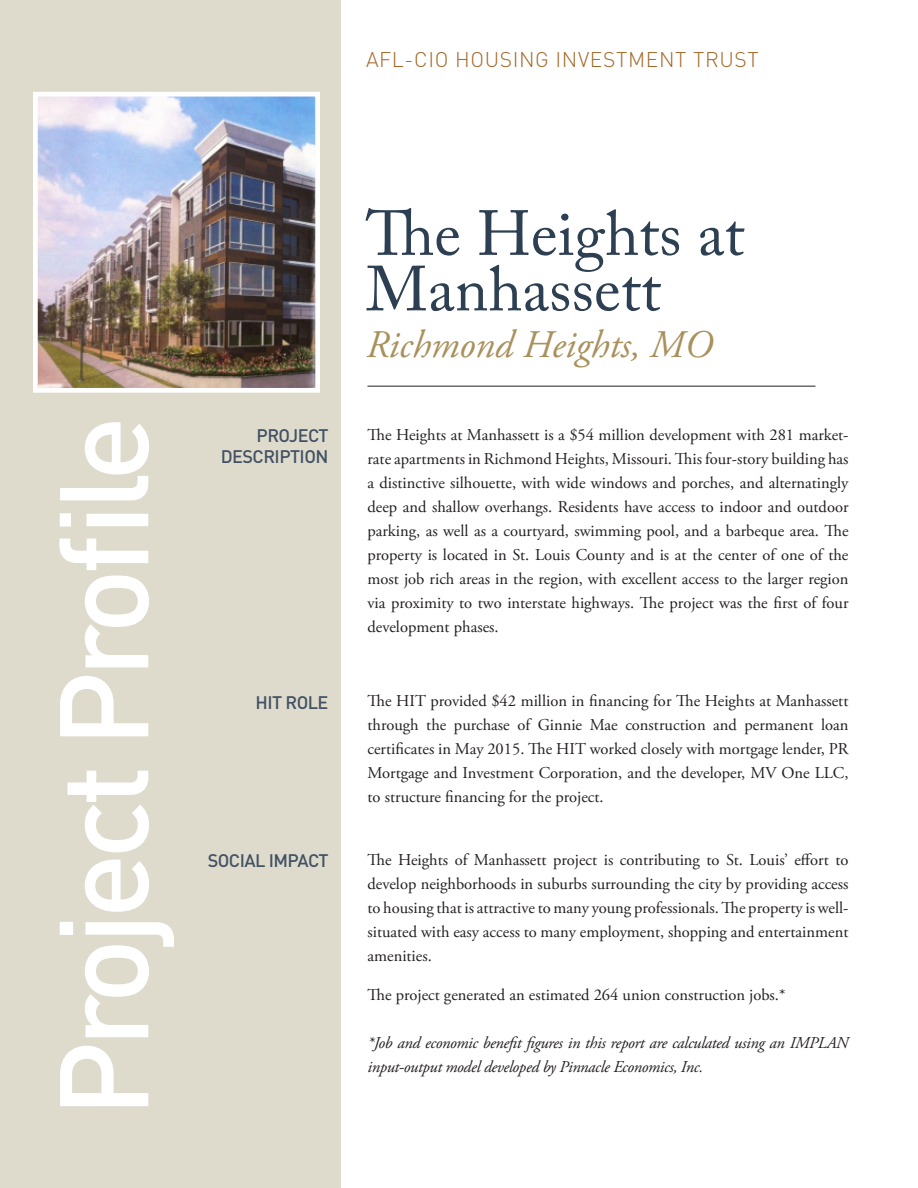
<style>
.page{position:relative;width:918px;height:1188px;background:#fff}
.page>*{position:absolute;margin:0;border:0;box-sizing:border-box;transform-origin:0 0}
.t1{font:500 123.9px "DIN Pro";letter-spacing:-.05em;color:#fff}
.t2{font:63px/55.5px "Adobe Caslon Pro";color:#2d3f53}
.t3{font:italic 39px "Adobe Garamond Pro";color:#a9915d}
.t4{font:300 21px "DIN Pro";letter-spacing:.03em;color:#a16828}
.t5{font:500 18px "DIN Pro";letter-spacing:-.03em;color:#425264}
.t6{font:16.5px/24px "Adobe Garamond Pro";color:#231f20;text-align:justify}
.t7{font:italic 16.5px/24px "Adobe Garamond Pro";letter-spacing:-.02em;color:#231f20}
</style>
<div class="page">
<div style="left:0;top:0;width:340px;height:1188px;background:#dedbcd"></div>
<hr style="left:368px;top:386px;width:448px;height:1px;background:#231f20">
<img style="left:39px;top:98px;width:275px;height:289px">
<div style="left:33px;top:92px;width:287px;height:301px;border:5px solid #fff"></div>
<p class="t4" style="left:366px;top:45px;width:394px">AFL-CIO HOUSING INVESTMENT TRUST</p>
<p class="t1" style="left:19px;top:1118px;width:703px;rotate:-90deg">Project Profile</p>
<p class="t5" style="left:257px;top:423px;width:73px">PROJECT</p>
<p class="t5" style="left:221px;top:445px;width:109px">DESCRIPTION</p>
<p class="t5" style="left:256px;top:690px;width:74px">HIT ROLE</p>
<p class="t5" style="left:208px;top:849px;width:122px">SOCIAL IMPACT</p>
<p class="t2" style="left:366px;top:205px;width:380px">The Heights at<br>Manhassett</p>
<p class="t3" style="left:366px;top:321px;width:348px">Richmond Heights, MO</p>
<p class="t6" style="left:368px;top:424px;width:483px">The Heights at Manhassett is a $54 million development with 281 market&shy;rate apartments in Richmond Heights, Missouri. This four-story building has a distinctive silhouette, with wide windows and porches, and alternatingly deep and shallow overhangs. Residents have access to indoor and outdoor parking, as well as a courtyard, swimming pool, and a barbeque area. The property is located in St. Louis County and is at the center of one of the most job rich areas in the region, with excellent access to the larger region via proximity to two interstate highways. The project was the first of four development phases.</p>
<p class="t6" style="left:368px;top:689px;width:483px">The HIT provided $42 million in financing for The Heights at Manhassett through the purchase of Ginnie Mae construction and permanent loan certificates in May 2015. The HIT worked closely with mortgage lender, PR Mortgage and Investment Corporation, and the developer, MV One LLC, to structure financing for the project.</p>
<p class="t6" style="left:368px;top:848px;width:483px">The Heights of Manhassett project is contributing to St. Louis’ effort to develop neighborhoods in suburbs surrounding the city by providing access to housing that is attractive to many young professionals. The property is well&shy;situated with easy access to many employment, shopping and entertainment amenities.</p>
<p class="t6" style="left:368px;top:983px;width:420px">The project generated an estimated 264 union construction jobs.*</p>
<p class="t7" style="left:368px;top:1031px;width:483px">*Job and economic benefit figures in this report are calculated using an IMPLAN input-output model developed by Pinnacle Economics, Inc.</p>
</div>
